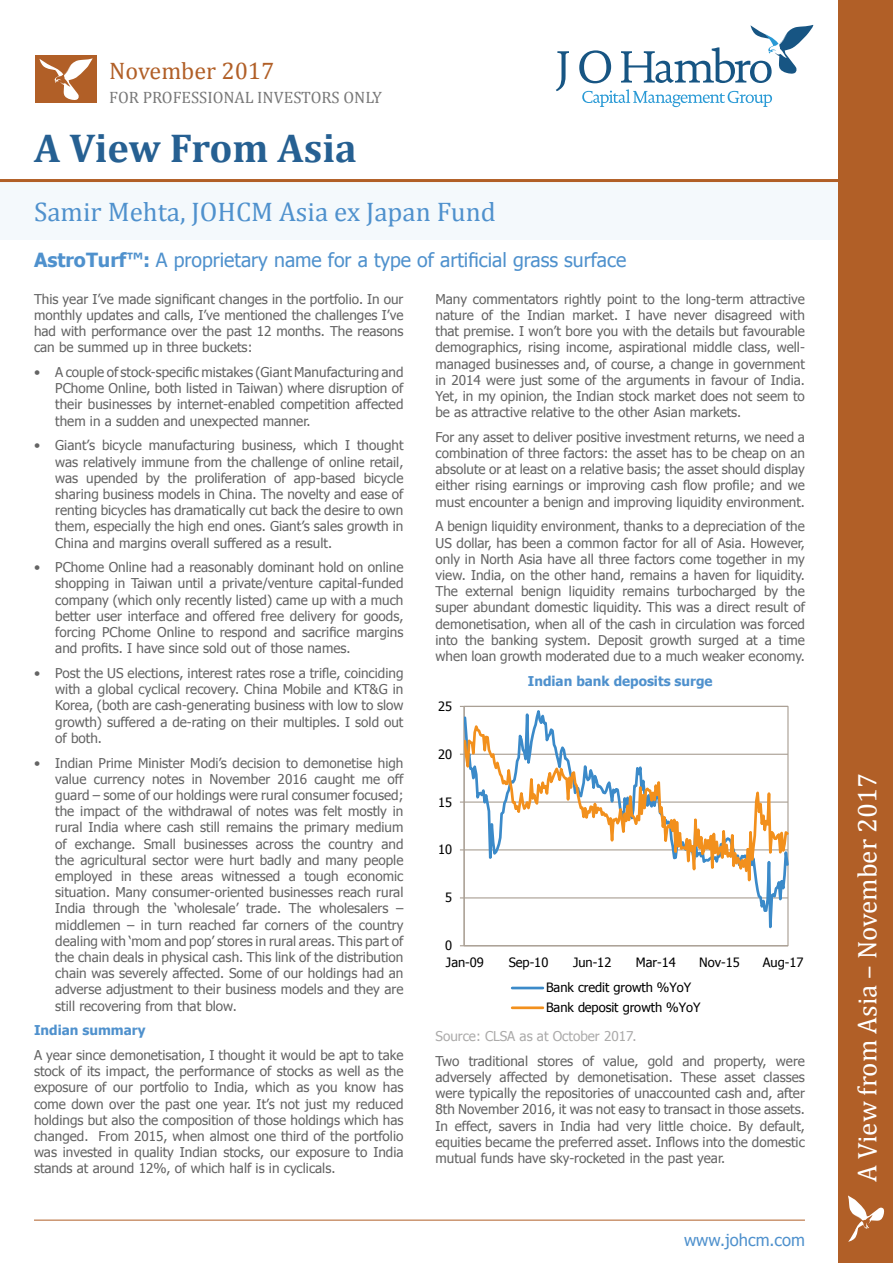
<style>
.page{position:relative;width:893px;height:1263px;background:#fff}
.page>*{position:absolute;margin:0;border:0;box-sizing:border-box;transform-origin:0 0}
.t1{font:700 40.5px "Cambria";color:#266092}
.t2{font:27px "Cambria";color:#4f91cd}
.t3{font:27px "Cambria";color:#fff}
.t4{font:24px "Cambria";color:#b15f27}
.t5{font:19.5px "Tahoma";color:#4f91cd}
.t6{font:16.5px "Cambria";color:#787878}
.t7{font:16.5px "Tahoma";color:#4f91cd}
.t8{font:13.5px/16.2px "Tahoma";color:#646464;text-align:justify}
.t9{font:700 13.5px "Tahoma";color:#4f91cd}
.t10{font:13.5px "Tahoma";color:#acabaa}
.t11{font:12.9px/20px "Tahoma";letter-spacing:-.005em;color:#000}
.s1{font-weight:700}
</style>
<div class="page">
<div style="left:0;top:182px;width:893px;height:57px;background:#f4f9fc"></div>
<div style="left:839px;top:0;width:54px;height:1263px;background:#b15f27"></div>
<svg style="left:848px;top:1195px;width:37px;height:47px"></svg>
<svg style="left:556px;top:51px;width:13px;height:40px"></svg>
<svg style="left:579px;top:50px;width:32px;height:33px"></svg>
<svg style="left:582px;top:89px;width:190px;height:18px"></svg>
<svg style="left:621px;top:25px;width:193px;height:58px"></svg>
<hr style="left:0;top:179px;width:889px;height:3px;background:#b15f27">
<div style="left:36px;top:55px;width:61px;height:48px;background:#b15f27"></div>
<svg style="left:40px;top:58px;width:53px;height:42px"></svg>
<hr style="left:34px;top:1220px;width:771px;height:1px;background:#b15f27">
<hr style="left:464px;top:706px;width:1px;height:240px;background:#aaa095">
<hr style="left:464px;top:945px;width:324px;height:1px;background:#aaa095">
<svg style="left:464px;top:706px;width:288px;height:12px"></svg>
<svg style="left:464px;top:718px;width:280px;height:181px"></svg>
<svg style="left:744px;top:713px;width:45px;height:234px"></svg>
<hr style="left:512px;top:987px;width:31px;height:2px;background:#3b8ac9">
<hr style="left:512px;top:1006px;width:31px;height:3px;background:#f2901d">
<h3 class="t4" style="left:109px;top:57px;width:167px">November 2017</h3>
<p class="t6" style="left:109px;top:88px;width:274px">FOR PROFESSIONAL INVESTORS ONLY</p>
<h1 class="t1" style="left:34px;top:120px;width:324px">A View From Asia</h1>
<h2 class="t2" style="left:34px;top:196px;width:463px">Samir Mehta, JOHCM Asia ex Japan Fund</h2>
<h3 class="t5" style="left:34px;top:247px;width:594px"><span class="s1">AstroTurf™:</span> A proprietary name for a type of artificial grass surface</h3>
<p class="t8" style="left:435px;top:290px;width:371px">Many commentators rightly point to the long-term attractive nature of the Indian market. I have never disagreed with that premise. I won’t bore you with the details but favourable demographics, rising income, aspirational middle class, well&shy;managed businesses and, of course, a change in government in 2014 were just some of the arguments in favour of India.<br>Yet, in my opinion, the Indian stock market does not seem to be as attractive relative to the other Asian markets.</p>
<p class="t8" style="left:435px;top:428px;width:371px">For any asset to deliver positive investment returns, we need a combination of three factors: the asset has to be cheap on an absolute or at least on a relative basis; the asset should display either rising earnings or improving cash flow profile; and we must encounter a benign and improving liquidity environment.</p>
<p class="t8" style="left:435px;top:518px;width:371px">A benign liquidity environment, thanks to a depreciation of the US dollar, has been a common factor for all of Asia. However, only in North Asia have all three factors come together in my view. India, on the other hand, remains a haven for liquidity.<br>The external benign liquidity remains turbocharged by the super abundant domestic liquidity. This was a direct result of demonetisation, when all of the cash in circulation was forced into the banking system. Deposit growth surged at a time when loan growth moderated due to a much weaker economy.</p>
<p class="t9" style="left:528px;top:671px;width:186px">Indian bank deposits surge</p>
<p class="t8" style="left:34px;top:290px;width:371px">This year I’ve made significant changes in the portfolio. In our monthly updates and calls, I’ve mentioned the challenges I’ve had with performance over the past 12 months. The reasons can be summed up in three buckets:</p>
<p class="t8" style="left:55px;top:363px;width:350px;text-indent:-21px">• A couple of stock-specific mistakes (Giant Manufacturing and PChome Online, both listed in Taiwan) where disruption of their businesses by internet-enabled competition affected them in a sudden and unexpected manner.</p>
<p class="t8" style="left:55px;top:437px;width:350px;text-indent:-21px">• Giant’s bicycle manufacturing business, which I thought was relatively immune from the challenge of online retail, was upended by the proliferation of app-based bicycle sharing business models in China. The novelty and ease of renting bicycles has dramatically cut back the desire to own them, especially the high end ones. Giant’s sales growth in China and margins overall suffered as a result.</p>
<p class="t8" style="left:55px;top:559px;width:350px;text-indent:-21px">• PChome Online had a reasonably dominant hold on online shopping in Taiwan until a private/venture capital-funded company (which only recently listed) came up with a much better user interface and offered free delivery for goods, forcing PChome Online to respond and sacrifice margins and profits. I have since sold out of those names.</p>
<p class="t8" style="left:55px;top:664px;width:350px;text-indent:-21px">• Post the US elections, interest rates rose a trifle, coinciding with a global cyclical recovery. China Mobile and KT&amp;G in Korea, (both are cash-generating business with low to slow growth) suffered a de-rating on their multiples. I sold out of both.</p>
<p class="t8" style="left:55px;top:754px;width:350px;text-indent:-21px">• Indian Prime Minister Modi’s decision to demonetise high value currency notes in November 2016 caught me off guard – some of our holdings were rural consumer focused; the impact of the withdrawal of notes was felt mostly in rural India where cash still remains the primary medium of exchange. Small businesses across the country and the agricultural sector were hurt badly and many people employed in these areas witnessed a tough economic situation. Many consumer-oriented businesses reach rural India through the ‘wholesale’ trade. The wholesalers – middlemen – in turn reached far corners of the country dealing with ‘mom and pop’ stores in rural areas. This part of the chain deals in physical cash. This link of the distribution chain was severely affected. Some of our holdings had an adverse adjustment to their business models and they are still recovering from that blow.</p>
<p class="t9" style="left:34px;top:1021px;width:113px">Indian summary</p>
<p class="t8" style="left:34px;top:1046px;width:371px">A year since demonetisation, I thought it would be apt to take stock of its impact, the performance of stocks as well as the exposure of our portfolio to India, which as you know has come down over the past one year. It’s not just my reduced holdings but also the composition of those holdings which has changed. From 2015, when almost one third of the portfolio was invested in quality Indian stocks, our exposure to India stands at around 12%, of which half is in cyclicals.</p>
<p class="t11" style="left:438px;top:696px;width:15px">25</p>
<p class="t11" style="left:438px;top:743px;width:15px">20</p>
<p class="t11" style="left:438px;top:791px;width:15px">15</p>
<p class="t11" style="left:438px;top:839px;width:15px">10</p>
<p class="t11" style="left:445px;top:887px;width:9px">5</p>
<p class="t11" style="left:445px;top:935px;width:9px">0</p>
<p class="t11" style="left:446px;top:952px;width:39px">Jan-09</p>
<p class="t11" style="left:509px;top:952px;width:41px">Sep-10</p>
<p class="t11" style="left:573px;top:952px;width:40px">Jun-12</p>
<p class="t11" style="left:636px;top:952px;width:41px">Mar-14</p>
<p class="t11" style="left:699px;top:952px;width:42px">Nov-15</p>
<p class="t11" style="left:763px;top:952px;width:42px">Aug-17</p>
<p class="t11" style="left:546px;top:977px;width:156px">Bank credit growth %YoY<br>Bank deposit growth %YoY</p>
<p class="t10" style="left:435px;top:1027px;width:203px">Source: CLSA as at October 2017.</p>
<p class="t8" style="left:435px;top:1052px;width:371px">Two traditional stores of value, gold and property, were adversely affected by demonetisation. These asset classes were typically the repositories of unaccounted cash and, after 8th November 2016, it was not easy to transact in those assets.<br>In effect, savers in India had very little choice. By default, equities became the preferred asset. Inflows into the domestic mutual funds have sky-rocketed in the past year.</p>
<p class="t7" style="left:684px;top:1229px;width:122px">www.johcm.com</p>
<h2 class="t3" style="left:851px;top:1182px;width:410px;rotate:-90deg">A View from Asia – November 2017</h2>
</div>
